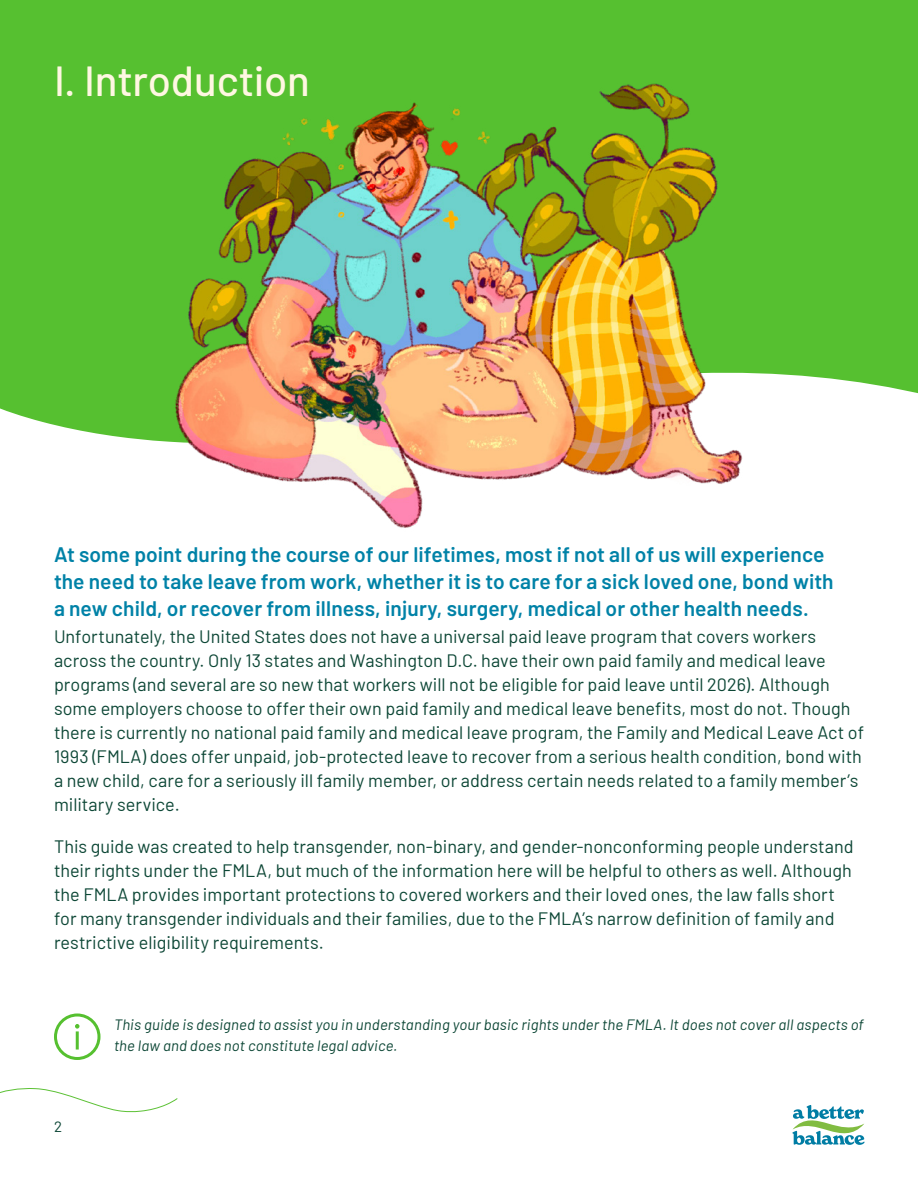
<style>
.page{position:relative;width:918px;height:1188px;background:#fff}
.page>*{position:absolute;margin:0;border:0;box-sizing:border-box;transform-origin:0 0}
.t1{font:500 42px "Barlow";letter-spacing:-.005em;color:#fff7e2}
.t2{font:600 21px/27px "Barlow";letter-spacing:.005em;color:#0082a7}
.t3{font:18px/24px "Barlow";color:#0d4736}
.Legalize{font:italic 15px/21px "Barlow";letter-spacing:.01em;color:#0d4736}
.t4{font:15px "Barlow";color:#0d4736}
</style>
<div class="page">
<svg style="left:792px;top:1105px;width:73px;height:40px"></svg>
<svg style="left:0;top:1088px;width:178px;height:25px"></svg>
<div style="left:0;top:0;width:918px;height:442px;background:#56c030"></div>
<div style="left:54px;top:1013px;width:46px;height:47px;border:3px solid #56c030;border-radius:50%"></div>
<hr style="left:76px;top:1031px;width:3px;height:19px;background:#56c030">
<svg style="left:75px;top:1024px;width:5px;height:5px"></svg>
<img style="left:163px;top:72px;width:592px;height:456px">
<h2 class="t1" style="left:54px;top:50px;width:257px">I. Introduction</h2>
<p class="t2" style="left:54px;top:539px;width:781px">At some point during the course of our lifetimes, most if not all of us will experience the need to take leave from work, whether it is to care for a sick loved one, bond with a new child, or recover from illness, injury, surgery, medical or other health needs.</p>
<p class="t3" style="left:54px;top:623px;width:812px">Unfortunately, the United States does not have a universal paid leave program that covers workers across the country. Only 13 states and Washington D.C. have their own paid family and medical leave programs (and several are so new that workers will not be eligible for paid leave until 2026). Although some employers choose to offer their own paid family and medical leave benefits, most do not. Though there is currently no national paid family and medical leave program, the Family and Medical Leave Act of 1993 (FMLA) does offer unpaid, job-protected leave to recover from a serious health condition, bond with a new child, care for a seriously ill family member, or address certain needs related to a family member’s military service.</p>
<p class="t3" style="left:54px;top:833px;width:801px">This guide was created to help transgender, non-binary, and gender-nonconforming people understand their rights under the FMLA, but much of the information here will be helpful to others as well. Although the FMLA provides important protections to covered workers and their loved ones, the law falls short for many transgender individuals and their families, due to the FMLA’s narrow definition of family and restrictive eligibility requirements.</p>
<p class="t4" style="left:54px;top:1116px;width:10px">2</p>
<p class="Legalize" style="left:114px;top:1013px;width:751px">This guide is designed to assist you in understanding your basic rights under the FMLA. It does not cover all aspects of the law and does not constitute legal advice.</p>
</div>
